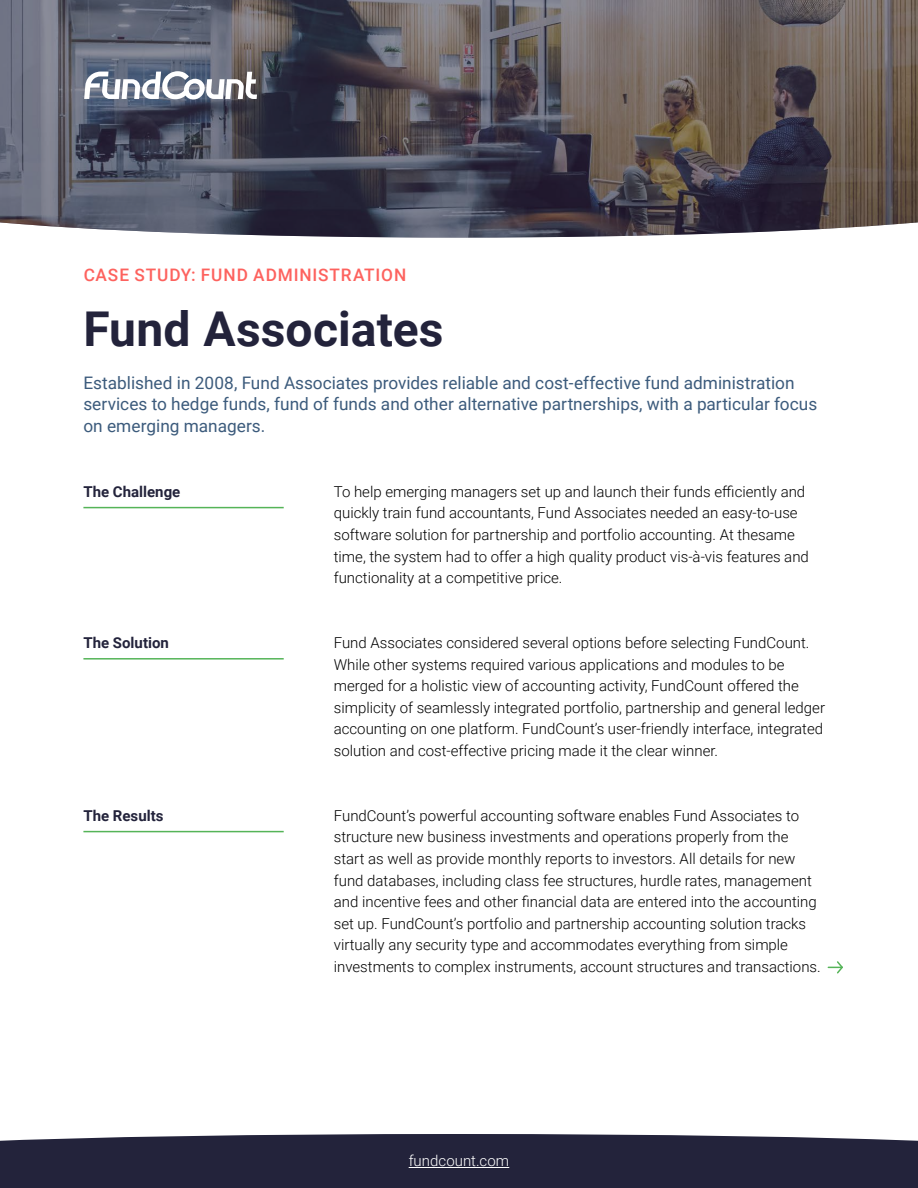
<style>
.page{position:relative;width:918px;height:1188px;background:#fff}
.page>*{position:absolute;margin:0;border:0;box-sizing:border-box;transform-origin:0 0}
.t1{font:700 48px "Roboto";letter-spacing:.005em;color:#23233b}
.Lead{font:17.25px/21.6px "Roboto";color:#3c5b7c}
.Document_type{font:500 17.25px "Roboto";letter-spacing:.05em;color:#fd625e}
.t2{font:300 15px/21.6px "Roboto";color:#000}
.Featured_List_Title{font:700 15px "Roboto";color:#23233b}
.t3{font:300 15px "Roboto";letter-spacing:.005em;color:#fff}
</style>
<div class="page">
<div style="left:0;top:1134px;width:918px;height:54px;background:#23233b"></div>
<img style="left:0;top:0;width:918px;height:238px">
<hr style="left:83px;top:507px;width:201px;height:1px;background:#55b458">
<hr style="left:83px;top:658px;width:201px;height:2px;background:#55b458">
<hr style="left:83px;top:831px;width:201px;height:1px;background:#55b458">
<svg style="left:828px;top:961px;width:15px;height:13px"></svg>
<svg style="left:84px;top:71px;width:173px;height:28px"></svg>
<hr style="left:409px;top:1167px;width:100px;height:1px;background:#fff">
<p class="Document_type" style="left:84px;top:263px;width:324px">CASE STUDY: FUND ADMINISTRATION</p>
<p class="t1" style="left:83px;top:295px;width:362px">Fund Associates</p>
<p class="Lead" style="left:83px;top:371px;width:735px">Established in 2008, Fund Associates provides reliable and cost-effective fund administration services to hedge funds, fund of funds and other alternative partnerships, with a particular focus on emerging managers.</p>
<p class="Featured_List_Title" style="left:83px;top:481px;width:98px">The Challenge</p>
<p class="t2" style="left:334px;top:480px;width:477px">To help emerging managers set up and launch their funds efficiently and quickly train fund accountants, Fund Associates needed an easy-to-use software solution for partnership and portfolio accounting. At thesame time, the system had to offer a high quality product vis-à-vis features and functionality at a competitive price.</p>
<p class="Featured_List_Title" style="left:83px;top:632px;width:87px">The Solution</p>
<p class="t2" style="left:334px;top:631px;width:493px">Fund Associates considered several options before selecting FundCount.<br>While other systems required various applications and modules to be merged for a holistic view of accounting activity, FundCount offered the simplicity of seamlessly integrated portfolio, partnership and general ledger accounting on one platform. FundCount’s user-friendly interface, integrated solution and cost-effective pricing made it the clear winner.</p>
<p class="Featured_List_Title" style="left:83px;top:805px;width:82px">The Results</p>
<p class="t2" style="left:334px;top:804px;width:488px">FundCount’s powerful accounting software enables Fund Associates to structure new business investments and operations properly from the start as well as provide monthly reports to investors. All details for new fund databases, including class fee structures, hurdle rates, management and incentive fees and other financial data are entered into the accounting set up. FundCount’s portfolio and partnership accounting solution tracks virtually any security type and accommodates everything from simple investments to complex instruments, account structures and transactions.</p>
<p class="t3" style="left:409px;top:1151px;width:102px">fundcount.com</p>
</div>
